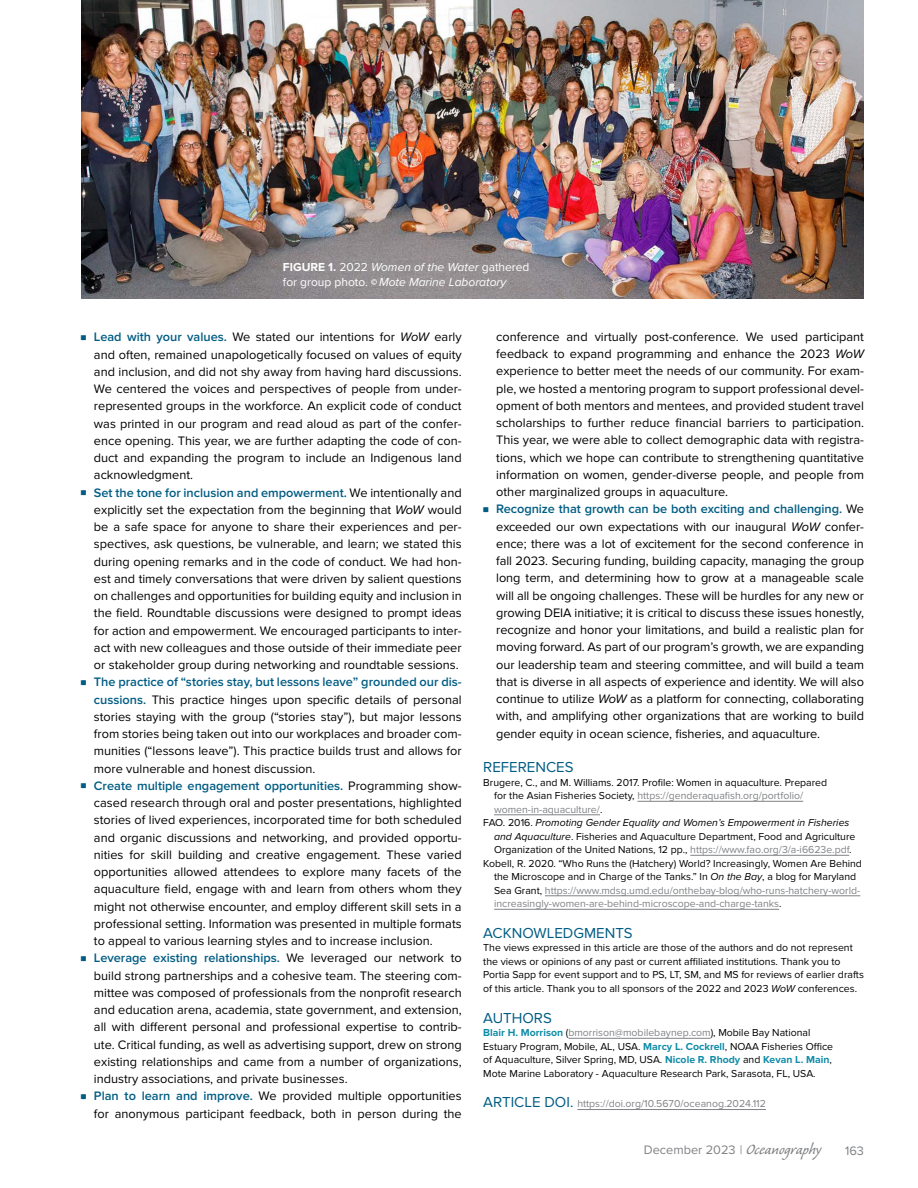
<style>
.page{position:relative;width:918px;height:1188px;background:#fff}
.page>*{position:absolute;margin:0;border:0;box-sizing:border-box;transform-origin:0 0}
.t1{font:28.5px "Outage Cut";color:#005c83}
.t2{font:15px "Proxima Nova";color:#005c83}
.t3{font:12.75px/17.2px "Proxima Nova";color:#000;text-align:justify}
.t4{font:12.75px "Proxima Nova";color:#808285}
.t5{font:italic 12px/15px "Proxima Nova";color:#fff}
.t6{font:10.5px/13.5px "Proxima Nova";color:#000}
.t7{font:10.5px "Proxima Nova";color:#808285}
.t8{font:italic 10.5px "Proxima Nova";color:#000}
.s1{font-weight:700;font-style:normal}
.s2{font-style:normal}
.s3{font-family:"Myriad Pro";font-weight:700;font-style:normal;font-size:9px}
.s4{font-weight:600;color:#005c83}
.s5{font-style:italic}
.s6{color:#000}
.s7{color:#808285}
.s8{font-weight:700;color:#118ca8}
.s9{font-size:15px;color:#005c83}
.s10{font-family:"Caliban Std";font-size:18.75px}
</style>
<div class="page">
<hr style="left:637px;top:801px;width:166px;height:1px;background:#808285">
<hr style="left:494px;top:815px;width:106px;height:1px;background:#808285">
<hr style="left:690px;top:855px;width:159px;height:1px;background:#808285">
<hr style="left:545px;top:896px;width:315px;height:1px;background:#808285">
<hr style="left:494px;top:909px;width:285px;height:1px;background:#808285">
<hr style="left:568px;top:1038px;width:143px;height:1px;background:#808285">
<hr style="left:577px;top:1109px;width:189px;height:1px;background:#808285">
<img style="left:81px;top:0;width:783px;height:298px">
<p class="t5" style="left:283px;top:260px;width:248px"><span class="s1">FIGURE 1.</span> <span class="s2">2022</span> Women of the Water <span class="s2">gathered for group photo.</span> <span class="s3">©</span> Mote Marine Laboratory</p>
<h1 class="t1" style="left:79px;top:318px;width:11px">•</h1>
<p class="t3" style="left:94px;top:329px;width:369px"><span class="s4">Lead with your values.</span> We stated our intentions for <span class="s5">WoW</span> early and often, remained unapologetically focused on values of equity and inclusion, and did not shy away from having hard discussions.<br>We centered the voices and perspectives of people from under&shy;represented groups in the workforce. An explicit code of conduct was printed in our program and read aloud as part of the confer&shy;ence opening. This year, we are further adapting the code of con&shy;duct and expanding the program to include an Indigenous land acknowledgment.</p>
<h1 class="t1" style="left:79px;top:473px;width:11px">•</h1>
<p class="t3" style="left:94px;top:484px;width:369px"><span class="s4">Set the tone for inclusion and empowerment.</span> We intentionally and explicitly set the expectation from the beginning that <span class="s5">WoW</span> would be a safe space for anyone to share their experiences and per&shy;spectives, ask questions, be vulnerable, and learn; we stated this during opening remarks and in the code of conduct. We had hon&shy;est and timely conversations that were driven by salient questions on challenges and opportunities for building equity and inclusion in the field. Roundtable discussions were designed to prompt ideas for action and empowerment. We encouraged participants to inter&shy;act with new colleagues and those outside of their immediate peer or stakeholder group during networking and roundtable sessions.</p>
<h1 class="t1" style="left:79px;top:663px;width:11px">•</h1>
<p class="t3" style="left:94px;top:674px;width:369px"><span class="s4">The practice of “stories stay, but lessons leave” grounded our dis&shy;cussions.</span> This practice hinges upon specific details of personal stories staying with the group (“stories stay”), but major lessons from stories being taken out into our workplaces and broader com&shy;munities (“lessons leave”). This practice builds trust and allows for more vulnerable and honest discussion.</p>
<h1 class="t1" style="left:79px;top:767px;width:11px">•</h1>
<p class="t3" style="left:94px;top:777px;width:369px"><span class="s4">Create multiple engagement opportunities.</span> Programming show&shy;cased research through oral and poster presentations, highlighted stories of lived experiences, incorporated time for both scheduled and organic discussions and networking, and provided opportu&shy;nities for skill building and creative engagement. These varied opportunities allowed attendees to explore many facets of the aquaculture field, engage with and learn from others whom they might not otherwise encounter, and employ different skill sets in a professional setting. Information was presented in multiple formats to appeal to various learning styles and to increase inclusion.</p>
<h1 class="t1" style="left:79px;top:939px;width:11px">•</h1>
<p class="t3" style="left:94px;top:950px;width:369px"><span class="s4">Leverage existing relationships.</span> We leveraged our network to build strong partnerships and a cohesive team. The steering com&shy;mittee was composed of professionals from the nonprofit research and education arena, academia, state government, and extension, all with different personal and professional expertise to contrib&shy;ute. Critical funding, as well as advertising support, drew on strong existing relationships and came from a number of organizations, industry associations, and private businesses.</p>
<h1 class="t1" style="left:79px;top:1077px;width:11px">•</h1>
<p class="t3" style="left:94px;top:1088px;width:369px"><span class="s4">Plan to learn and improve.</span> We provided multiple opportunities for anonymous participant feedback, both in person during the</p>
<p class="t3" style="left:496px;top:328px;width:369px">conference and virtually post-conference. We used participant feedback to expand programming and enhance the 2023 <span class="s5">WoW </span>experience to better meet the needs of our community. For exam&shy;ple, we hosted a mentoring program to support professional devel&shy;opment of both mentors and mentees, and provided student travel scholarships to further reduce financial barriers to participation.<br>This year, we were able to collect demographic data with registra&shy;tions, which we hope can contribute to strengthening quantitative information on women, gender-diverse people, and people from other marginalized groups in aquaculture.</p>
<h1 class="t1" style="left:481px;top:490px;width:11px">•</h1>
<p class="t3" style="left:496px;top:501px;width:369px"><span class="s4">Recognize that growth can be both exciting and challenging.</span> We exceeded our own expectations with our inaugural <span class="s5">WoW</span> confer&shy;ence; there was a lot of excitement for the second conference in fall 2023. Securing funding, building capacity, managing the group long term, and determining how to grow at a manageable scale will all be ongoing challenges. These will be hurdles for any new or growing DEIA initiative; it is critical to discuss these issues honestly, recognize and honor your limitations, and build a realistic plan for moving forward. As part of our program’s growth, we are expanding our leadership team and steering committee, and will build a team that is diverse in all aspects of experience and identity. We will also continue to utilize <span class="s5">WoW</span> as a platform for connecting, collaborating with, and amplifying other organizations that are working to build gender equity in ocean science, fisheries, and aquaculture.</p>
<p class="t2" style="left:483px;top:758px;width:92px">REFERENCES</p>
<p class="t6" style="left:483px;top:775px;width:345px">Brugere, C., and M. Williams. 2017. Profile: Women in aquaculture. Prepared</p>
<p class="t7" style="left:494px;top:790px;width:311px"><span class="s6">for the Asian Fisheries Society,</span> https://genderaquafish.org/portfolio/</p>
<p class="t7" style="left:494px;top:803px;width:110px">women-in-aquaculture/<span class="s6">.</span></p>
<p class="t8" style="left:483px;top:817px;width:368px"><span class="s2">FAO. 2016.</span> Promoting Gender Equality and Women’s Empowerment in Fisheries</p>
<p class="t6" style="left:494px;top:829px;width:363px"><span class="s5">and Aquaculture</span>. Fisheries and Aquaculture Department, Food and Agriculture</p>
<p class="t6" style="left:494px;top:843px;width:359px">Organization of the United Nations, 12 pp., <span class="s7">https://www.fao.org/3/a-i6623e.pdf</span>.</p>
<p class="t6" style="left:483px;top:856px;width:380px">Kobell, R. 2020. “Who Runs the (Hatchery) World? Increasingly, Women Are Behind</p>
<p class="t6" style="left:494px;top:870px;width:364px">the Microscope and in Charge of the Tanks.” In <span class="s5">On the Bay</span>, a blog for Maryland</p>
<p class="t7" style="left:494px;top:884px;width:368px"><span class="s6">Sea Grant,</span> https://www.mdsg.umd.edu/onthebay-blog/who-runs-hatchery-world-</p>
<p class="t7" style="left:494px;top:898px;width:289px">increasingly-women-are-behind-microscope-and-charge-tanks<span class="s6">.</span></p>
<p class="t2" style="left:483px;top:924px;width:151px">ACKNOWLEDGMENTS</p>
<p class="t6" style="left:483px;top:941px;width:382px">The views expressed in this article are those of the authors and do not represent the views or opinions of any past or current affiliated institutions. Thank you to Portia Sapp for event support and to PS, LT, SM, and MS for reviews of earlier drafts of this article. Thank you to all sponsors of the 2022 and 2023 <span class="s5">WoW</span> conferences.</p>
<p class="t2" style="left:483px;top:1009px;width:70px">AUTHORS</p>
<p class="t6" style="left:483px;top:1026px;width:351px"><span class="s8">Blair H. Morrison</span> (<span class="s7">bmorrison@mobilebaynep.com</span>), Mobile Bay National Estuary Program, Mobile, AL, USA. <span class="s8">Marcy L. Cockrell</span>, NOAA Fisheries Office of Aquaculture, Silver Spring, MD, USA. <span class="s8">Nicole R. Rhody</span> and <span class="s8">Kevan L. Main</span>, Mote Marine Laboratory - Aquaculture Research Park, Sarasota, FL, USA.</p>
<p class="t7" style="left:483px;top:1098px;width:284px"><span class="s9">ARTICLE DOI.</span> https://doi.org/10.5670/oceanog.2024.112</p>
<p class="t4" style="left:644px;top:1143px;width:179px">December 2023 | <span class="s10">Oceanography</span></p>
<p class="t4" style="left:845px;top:1143px;width:20px">163</p>
</div>
